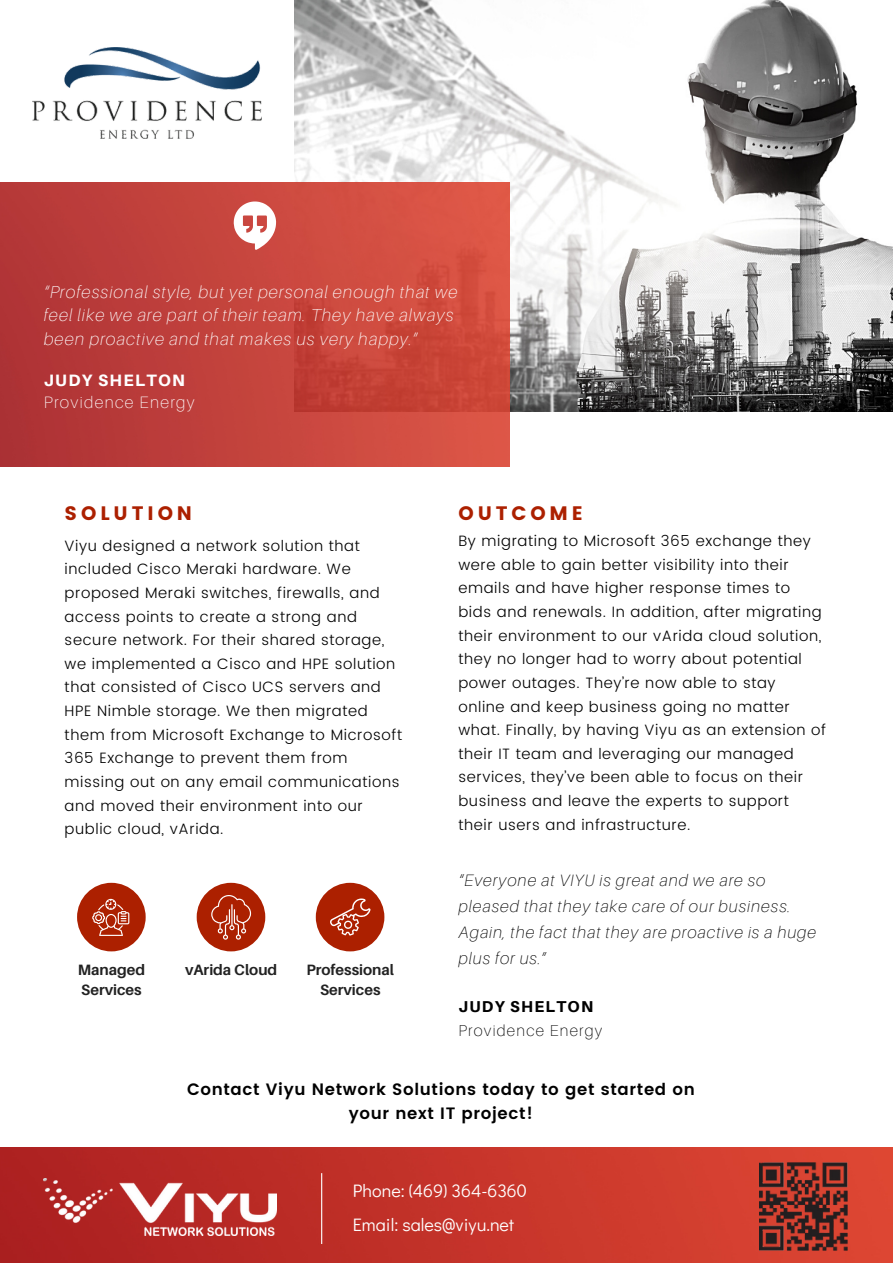
<style>
.page{position:relative;width:893px;height:1264px;background:#fff}
.page>*{position:absolute;margin:0;border:0;box-sizing:border-box;transform-origin:0 0}
.t1{font:19.5px "Poppins";letter-spacing:.2em;color:#ac2000}
.t2{font:18px "Didact Gothic";color:#fff}
.t3{font:italic 100 17.25px/23.5px "Aileron";letter-spacing:.06em;color:#fff}
.t4{font:italic 100 16.5px/25.8px "Aileron";letter-spacing:.06em;color:#000}
.t5{font:600 16.5px/24.8px "Poppins";letter-spacing:.04em;color:#000;text-align:center}
.t6{font:100 16.5px "Aileron";letter-spacing:.08em;color:#fff}
.t7{font:800 16.5px "Aileron";letter-spacing:.08em;color:#fff}
.t8{font:100 15.75px "Aileron";letter-spacing:.08em;color:#000}
.t9{font:800 15.75px "Aileron";letter-spacing:.08em;color:#000}
.t10{font:300 15px/23.5px "Poppins";letter-spacing:.04em;color:#000}
.t11{font:700 15px/20.2px "Aileron";color:#222}
</style>
<div class="page">
<img style="left:294px;top:0;width:598px;height:411px">
<img style="left:0;top:182px;width:509px;height:285px">
<svg style="left:233px;top:201px;width:43px;height:49px"></svg>
<img style="left:0;top:1147px;width:892px;height:115px">
<img style="left:44px;top:1178px;width:232px;height:56px">
<hr style="left:321px;top:1173px;width:1px;height:70px;background:#fff">
<img style="left:759px;top:1162px;width:88px;height:88px">
<div style="left:77px;top:882px;width:69px;height:69px;background:#ac2000;border-radius:50%"></div>
<svg style="left:92px;top:898px;width:37px;height:37px"></svg>
<div style="left:316px;top:882px;width:68px;height:69px;background:#ac2000;border-radius:50%"></div>
<svg style="left:330px;top:898px;width:40px;height:37px"></svg>
<div style="left:197px;top:882px;width:68px;height:69px;background:#ac2000;border-radius:50%"></div>
<svg style="left:211px;top:895px;width:40px;height:44px"></svg>
<img style="left:33px;top:48px;width:228px;height:91px">
<p class="t3" style="left:44px;top:279px;width:415px">“Professional style, but yet personal enough that we feel like we are part of their team. They have always been proactive and that makes us very happy.”</p>
<p class="t7" style="left:44px;top:369px;width:143px">JUDY SHELTON</p>
<p class="t6" style="left:44px;top:392px;width:152px">Providence Energy</p>
<h1 class="t1" style="left:65px;top:502px;width:129px">SOLUTION</h1>
<p class="t10" style="left:65px;top:534px;width:339px">Viyu designed a network solution that included Cisco Meraki hardware. We proposed Meraki switches, firewalls, and access points to create a strong and secure network. For their shared storage, we implemented a Cisco and HPE solution that consisted of Cisco UCS servers and HPE Nimble storage. We then migrated them from Microsoft Exchange to Microsoft 365 Exchange to prevent them from missing out on any email communications and moved their environment into our public cloud, vArida.</p>
<p class="t11" style="left:78px;top:959px;width:69px">Managed<br>Services</p>
<p class="t11" style="left:306px;top:959px;width:89px;text-align:center">Professional<br>Services</p>
<p class="t11" style="left:185px;top:959px;width:94px">vArida Cloud</p>
<h1 class="t1" style="left:458px;top:502px;width:126px">OUTCOME</h1>
<p class="t10" style="left:458px;top:529px;width:369px">By migrating to Microsoft 365 exchange they were able to gain better visibility into their emails and have higher response times to bids and renewals. In addition, after migrating their environment to our vArida cloud solution, they no longer had to worry about potential power outages. They’re now able to stay<br>online and keep business going no matter what. Finally, by having Viyu as an extension of their IT team and leveraging our managed services, they’ve been able to focus on their business and leave the experts to support their users and infrastructure.</p>
<p class="t4" style="left:458px;top:867px;width:359px">“Everyone at VIYU is great and we are so pleased that they take care of our business.<br>Again, the fact that they are proactive is a huge plus for us.”</p>
<p class="t9" style="left:458px;top:997px;width:136px">JUDY SHELTON</p>
<p class="t8" style="left:458px;top:1020px;width:145px">Providence Energy</p>
<p class="t5" style="left:187px;top:1076px;width:509px">Contact Viyu Network Solutions today to get started on your next IT project!</p>
<p class="t2" style="left:353px;top:1177px;width:175px">Phone: (469) 364-6360</p>
<p class="t2" style="left:353px;top:1211px;width:163px">Email: sales@viyu.net</p>
</div>
